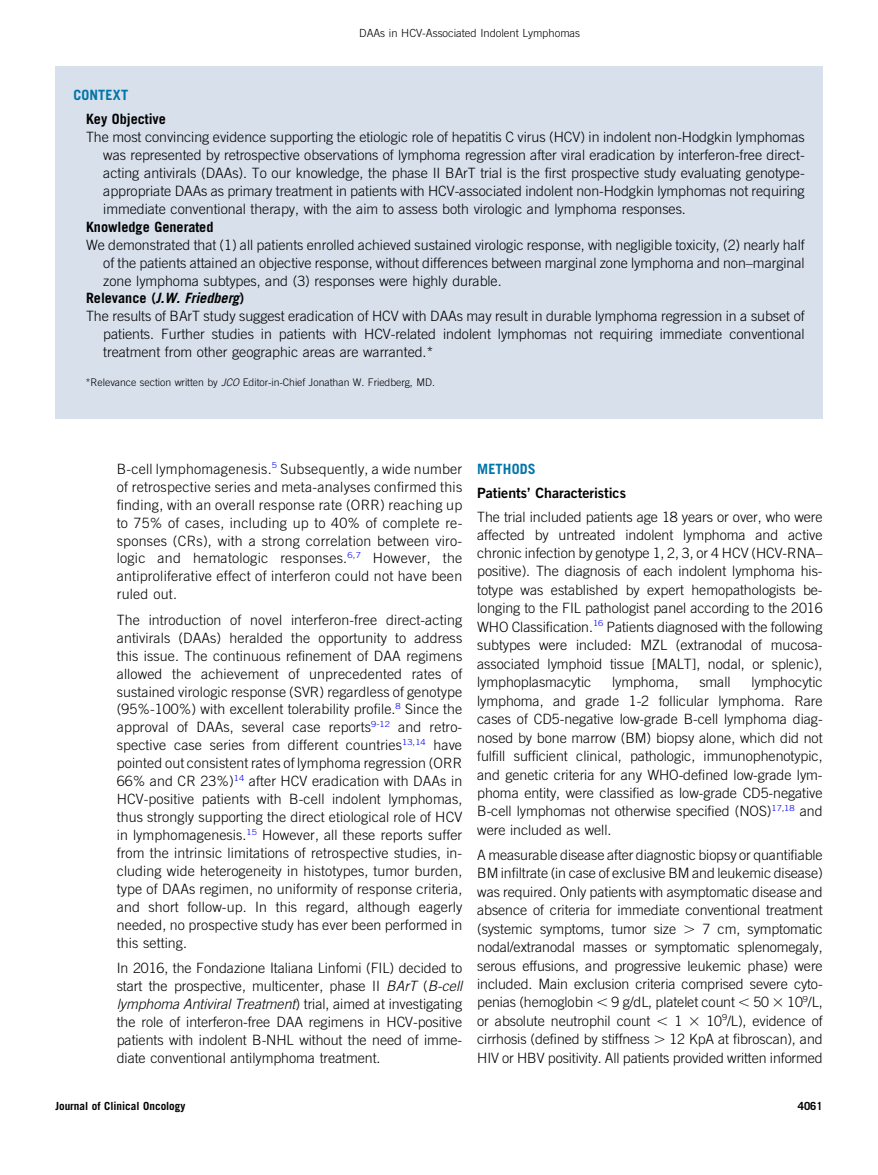
<style>
.page{position:relative;width:878px;height:1175px;background:#fff}
.page>*{position:absolute;margin:0;border:0;box-sizing:border-box;transform-origin:0 0}
.t1{font:14.25px/18px "Adv O Td 710 a 12 c";color:#000;text-align:justify}
.t2{font:14.25px "Adv O Tb 03 e 4648.B";color:#000}
.t3{font:14.25px "Adv OT8 a 0 d 451 b.B";color:#000}
.t4{font:14.25px "Adv OT72 cf 81 eb.BI";color:#000}
.t5{font:14.25px "Adv O Tb 03 e 4648.B";letter-spacing:.015em;color:#0075a8}
.t6{font:11.25px "Adv O Td 710 a 12 c";color:#000}
.t7{font:11.25px "Adv O Tb 03 e 4648.B";color:#000}
.t8{font:10.5px "Adv O Td 710 a 12 c";color:#000}
.s1{font-family:"Adv O Td 710 a 12 c+fb"}
.s2{font-style:inherit}
.s3{font-family:"Adv O Tb 03 e 4648.B"}
.s4{font-family:"Adv O Ta 82 dc 243.I"}
.s5{font-family:"Adv OT463 cc 31 e"}
</style>
<div class="page">
<div style="left:55px;top:66px;width:767px;height:352px;background:#d8e0ec"></div>
<p class="t6" style="left:359px;top:29px;width:222px">DAAs in HCV-Associated Indolent Lymphomas</p>
<p class="t5" style="left:73px;top:90px;width:56px">CONTEXT</p>
<p class="t2" style="left:86px;top:114px;width:81px">Key Objective</p>
<p class="t1" style="left:103px;top:129px;width:702px;text-indent:-17px">The most convincing evidence supporting the etiologic role of hepatitis C virus (HCV) in indolent non-Hodgkin lymphomas was represented by retrospective observations of lymphoma regression after viral eradication by interferon-free direct&shy;acting antivirals (DAAs). To our knowledge, the phase II BArT trial is the <span class="s1">fi</span>rst prospective study evaluating genotype&shy;appropriate DAAs as primary treatment in patients with HCV-associated indolent non-Hodgkin lymphomas not requiring immediate conventional therapy, with the aim to assess both virologic and lymphoma responses.</p>
<p class="t2" style="left:86px;top:221px;width:129px">Knowledge Generated</p>
<p class="t1" style="left:103px;top:237px;width:702px;text-indent:-17px">We demonstrated that (1) all patients enrolled achieved sustained virologic response, with negligible toxicity, (2) nearly half of the patients attained an objective response, without differences between marginal zone lymphoma and non<span class="s2">–</span>marginal zone lymphoma subtypes, and (3) responses were highly durable.</p>
<p class="t4" style="left:86px;top:293px;width:159px"><span class="s3">Relevance (</span>J.W. Friedberg<span class="s3">)</span></p>
<p class="t1" style="left:103px;top:308px;width:702px;text-indent:-17px">The results of BArT study suggest eradication of HCV with DAAs may result in durable lymphoma regression in a subset of patients. Further studies in patients with HCV-related indolent lymphomas not requiring immediate conventional treatment from other geographic areas are warranted.*</p>
<p class="t8" style="left:85px;top:378px;width:351px">*Relevance section written by <span class="s4">JCO</span> Editor-in-Chief Jonathan W. Friedberg, MD.</p>
<p class="t1" style="left:117px;top:461px;width:347px">B-cell lymphomagenesis.<sup>5</sup> Subsequently, a wide number of retrospective series and meta-analyses con<span class="s1">fi</span>rmed this <span class="s1">fi</span>nding, with an overall response rate (ORR) reaching up to 75% of cases, including up to 40% of complete re&shy;sponses (CRs), with a strong correlation between viro&shy;logic and hematologic responses.<sup>6</sup><sup>,</sup><sup>7</sup> However, the antiproliferative effect of interferon could not have been ruled out.</p>
<p class="t1" style="left:117px;top:612px;width:347px">The introduction of novel interferon-free direct-acting antivirals (DAAs) heralded the opportunity to address this issue. The continuous re<span class="s1">fi</span>nement of DAA regimens allowed the achievement of unprecedented rates of sustained virologic response (SVR) regardless of genotype (95%-100%) with excellent tolerability pro<span class="s1">fi</span>le.<sup>8</sup> Since the approval of DAAs, several case reports<sup>9</sup><sup>-</sup><sup>12</sup> and retro&shy;spective case series from different countries<sup>13</sup><sup>,</sup><sup>14</sup> have pointed out consistent rates of lymphoma regression (ORR 66% and CR 23%)<sup>14</sup> after HCV eradication with DAAs in HCV-positive patients with B-cell indolent lymphomas, thus strongly supporting the direct etiological role of HCV in lymphomagenesis.<sup>15</sup> However, all these reports suffer from the intrinsic limitations of retrospective studies, in&shy;cluding wide heterogeneity in histotypes, tumor burden, type of DAAs regimen, no uniformity of response criteria, and short follow-up. In this regard, although eagerly needed, no prospective study has ever been performed in this setting.</p>
<p class="t1" style="left:117px;top:960px;width:347px">In 2016, the Fondazione Italiana Linfomi (FIL) decided to start the prospective, multicenter, phase II <span class="s4">BArT</span> (<span class="s4">B-cell lymphoma Antiviral Treatment</span>) trial, aimed at investigating the role of interferon-free DAA regimens in HCV-positive patients with indolent B-NHL without the need of imme&shy;diate conventional antilymphoma treatment.</p>
<p class="t5" style="left:477px;top:463px;width:60px">METHODS</p>
<p class="t3" style="left:477px;top:487px;width:150px">Patients<span class="s2">’</span> Characteristics</p>
<p class="t1" style="left:477px;top:508px;width:347px;line-height:18.5px">The trial included patients age 18 years or over, who were affected by untreated indolent lymphoma and active chronic infection by genotype 1, 2, 3, or 4 HCV (HCV-RNA<span class="s2">– </span>positive). The diagnosis of each indolent lymphoma his&shy;totype was established by expert hemopathologists be&shy;longing to the FIL pathologist panel according to the 2016<br>WHO Classi<span class="s1">fi</span>cation.<sup>16</sup> Patients diagnosed with the following subtypes were included: MZL (extranodal of mucosa&shy;associated lymphoid tissue [MALT], nodal, or splenic), lymphoplasmacytic</p>
<p class="t1" style="left:477px;top:674px;width:347px;line-height:18.5px;text-indent:274px">lymphocytic lymphoma, and grade 1-2 follicular lymphoma. Rare cases of CD5-negative low-grade B-cell lymphoma diag&shy;nosed by bone marrow (BM) biopsy alone, which did not ful<span class="s1">fi</span>ll suf<span class="s1">fi</span>cient clinical, pathologic, immunophenotypic, and genetic criteria for any WHO-de<span class="s1">fi</span>ned low-grade lym&shy;phoma entity, were classi<span class="s1">fi</span>ed as low-grade CD5-negative B-cell lymphomas not otherwise speci<span class="s1">fi</span>ed (NOS)<sup>17</sup><sup>,</sup><sup>18</sup> and were included as well.</p>
<p class="t1" style="left:477px;top:847px;width:347px;line-height:18.5px">A measurable disease after diagnostic biopsy or quanti<span class="s1">fi</span>able BM in<span class="s1">fi</span>ltrate (in case of exclusive BM and leukemic disease) was required. Only patients with asymptomatic disease and absence of criteria for immediate conventional treatment (systemic symptoms, tumor size <span class="s5">.</span> 7 cm, symptomatic nodal/extranodal masses or symptomatic splenomegaly, serous effusions, and progressive leukemic phase) were included. Main exclusion criteria comprised severe cyto&shy;penias (hemoglobin <span class="s5">,</span> 9 g/dL, platelet count <span class="s5">,</span> 50 <span class="s5">3</span> 10<sup>9</sup>/L, or absolute neutrophil count <span class="s5">,</span> 1 <span class="s5">3</span> 10<sup>9</sup>/L), evidence of cirrhosis (de<span class="s1">fi</span>ned by stiffness <span class="s5">.</span> 12 KpA at <span class="s1">fi</span>broscan), and HIV or HBV positivity. All patients provided written informed</p>
<p class="t1" style="left:612px;top:674px;width:68px">lymphoma,</p>
<p class="t1" style="left:699px;top:674px;width:33px">small</p>
<p class="t7" style="left:55px;top:1101px;width:131px">Journal of Clinical Oncology</p>
<p class="t7" style="left:797px;top:1101px;width:26px">4061</p>
</div>
